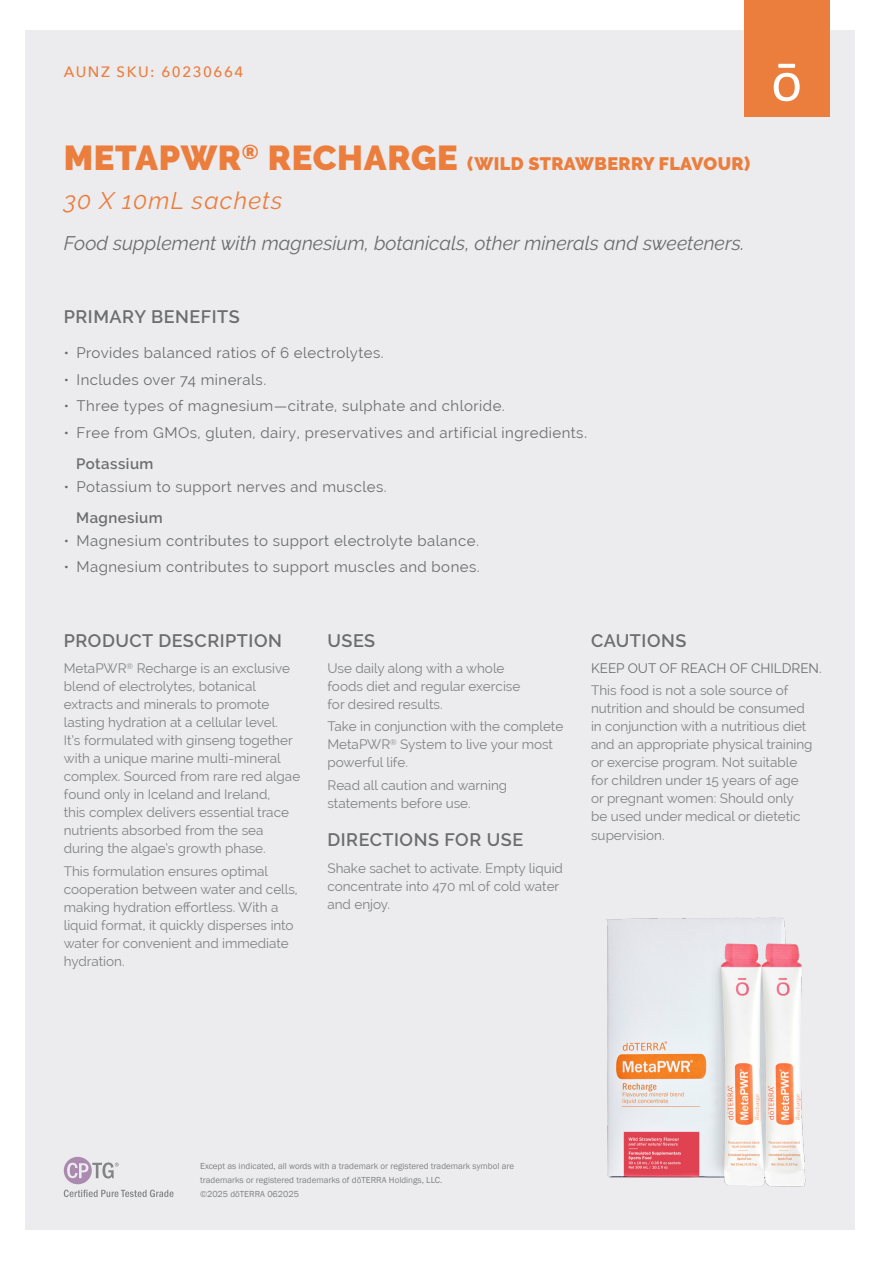
<style>
.page{position:relative;width:893px;height:1263px;background:#fff}
.page>*{position:absolute;margin:0;border:0;box-sizing:border-box;transform-origin:0 0}
.Botanical_Name{font:italic 24px "Raleway";letter-spacing:.05em;color:#eb7d3d}
.t1{font:italic 19.5px "Raleway";color:#6c6d70}
.Product_Name{font:900 18px "Raleway";letter-spacing:.02em;color:#eb7d3d}
.SUB_HEADER{font:600 18px "Raleway";letter-spacing:.03em;color:#6c6d70}
.description{font:600 18px "Raleway";letter-spacing:.03em;color:#6c6d70}
.t2{font:15px "Raleway";letter-spacing:.03em;color:#6c6d70}
.benefits{font:600 15px "Raleway";letter-spacing:.03em;color:#6c6d70}
.Tag_details{font:500 15px "Avenir Next";letter-spacing:.1em;color:#eb7d3d}
.description-2{font:13.5px/18px "Raleway";color:#808285}
.SUB_HEADER-2{font:13.5px/18px "Raleway";color:#808285}
.description-3{font:13.5px "Raleway";color:#6c6d70}
.t3{font:9px/14.1px "Franklin Gothic";color:#808285}
.s1{font-size:34.5px}
.s2{font-size:16.5px}
</style>
<div class="page">
<div style="left:26px;top:30px;width:829px;height:1199px;background:#ececee"></div>
<div style="left:744px;top:0;width:85px;height:116px;background:#eb7d3d"></div>
<svg style="left:774px;top:64px;width:26px;height:37px"></svg>
<svg style="left:64px;top:1157px;width:110px;height:40px"></svg>
<img style="left:606px;top:917px;width:200px;height:270px">
<p class="Tag_details" style="left:64px;top:59px;width:181px">AUNZ SKU: 60230664</p>
<p class="Product_Name" style="left:64px;top:153px;width:688px"><span class="s1">METAPWR</span><sup>®</sup> <span class="s1">RECHARGE</span> (WILD STRAWBERRY FLAVOUR)</p>
<p class="Botanical_Name" style="left:64px;top:187px;width:220px">30 X 10mL sachets</p>
<p class="t1" style="left:64px;top:232px;width:682px">Food supplement with magnesium, botanicals, other minerals and sweeteners.</p>
<p class="SUB_HEADER" style="left:64px;top:306px;width:178px">PRIMARY BENEFITS</p>
<p class="t2" style="left:64px;top:344px;width:321px">• Provides balanced ratios of 6 electrolytes.</p>
<p class="t2" style="left:64px;top:371px;width:204px">• Includes over 74 minerals.</p>
<p class="t2" style="left:64px;top:397px;width:442px">• Three types of magnesium—citrate, sulphate and chloride.</p>
<p class="t2" style="left:64px;top:424px;width:525px">• Free from GMOs, gluten, dairy, preservatives and artificial ingredients<span class="s2">.</span></p>
<p class="benefits" style="left:76px;top:455px;width:79px">Potassium</p>
<p class="t2" style="left:64px;top:478px;width:324px">• Potassium to support nerves and muscles.</p>
<p class="benefits" style="left:76px;top:509px;width:88px">Magnesium</p>
<p class="t2" style="left:64px;top:532px;width:417px">• Magnesium contributes to support electrolyte balance.</p>
<p class="t2" style="left:64px;top:558px;width:417px">• Magnesium contributes to support muscles and bones.</p>
<p class="SUB_HEADER" style="left:64px;top:630px;width:220px">PRODUCT DESCRIPTION</p>
<p class="description-2" style="left:64px;top:659px;width:238px">MetaPWR<sup>®</sup> Recharge is an exclusive blend of electrolytes, botanical extracts and minerals to promote lasting hydration at a cellular level.<br>It’s formulated with ginseng together with a unique marine multi-mineral complex. Sourced from rare red algae found only in Iceland and Ireland,<br>this complex delivers essential trace nutrients absorbed from the sea during the algae’s growth phase.</p>
<p class="description-2" style="left:64px;top:862px;width:235px">This formulation ensures optimal cooperation between water and cells, making hydration effortless. With a liquid format, it quickly disperses into water for convenient and immediate hydration.</p>
<p class="description" style="left:327px;top:630px;width:49px">USES</p>
<p class="description-2" style="left:327px;top:659px;width:194px">Use daily along with a whole foods diet and regular exercise for desired results.</p>
<p class="description-2" style="left:327px;top:718px;width:237px">Take in conjunction with the complete<br>MetaPWR<sup>®</sup> System to live your most powerful life.</p>
<p class="description-2" style="left:327px;top:776px;width:181px">Read all caution and warning statements before use.</p>
<p class="description" style="left:327px;top:829px;width:197px">DIRECTIONS FOR USE</p>
<p class="SUB_HEADER-2" style="left:327px;top:859px;width:237px">Shake sachet to activate. Empty liquid concentrate into 470 ml of cold water and enjoy.</p>
<p class="description" style="left:591px;top:630px;width:97px">CAUTIONS</p>
<p class="description-3" style="left:591px;top:661px;width:232px">KEEP OUT OF REACH OF CHILDREN.</p>
<p class="description-2" style="left:591px;top:682px;width:223px">This food is not a sole source of nutrition and should be consumed in conjunction with a nutritious diet and an appropriate physical training or exercise program. Not suitable for children under 15 years of age or pregnant women: Should only be used under medical or dietetic supervision.</p>
<p class="t3" style="left:200px;top:1159px;width:315px">Except as indicated, all words with a trademark or registered trademark symbol are trademarks or registered trademarks of dōTERRA Holdings, LLC.<br>©2025 dōTERRA 062025</p>
</div>
